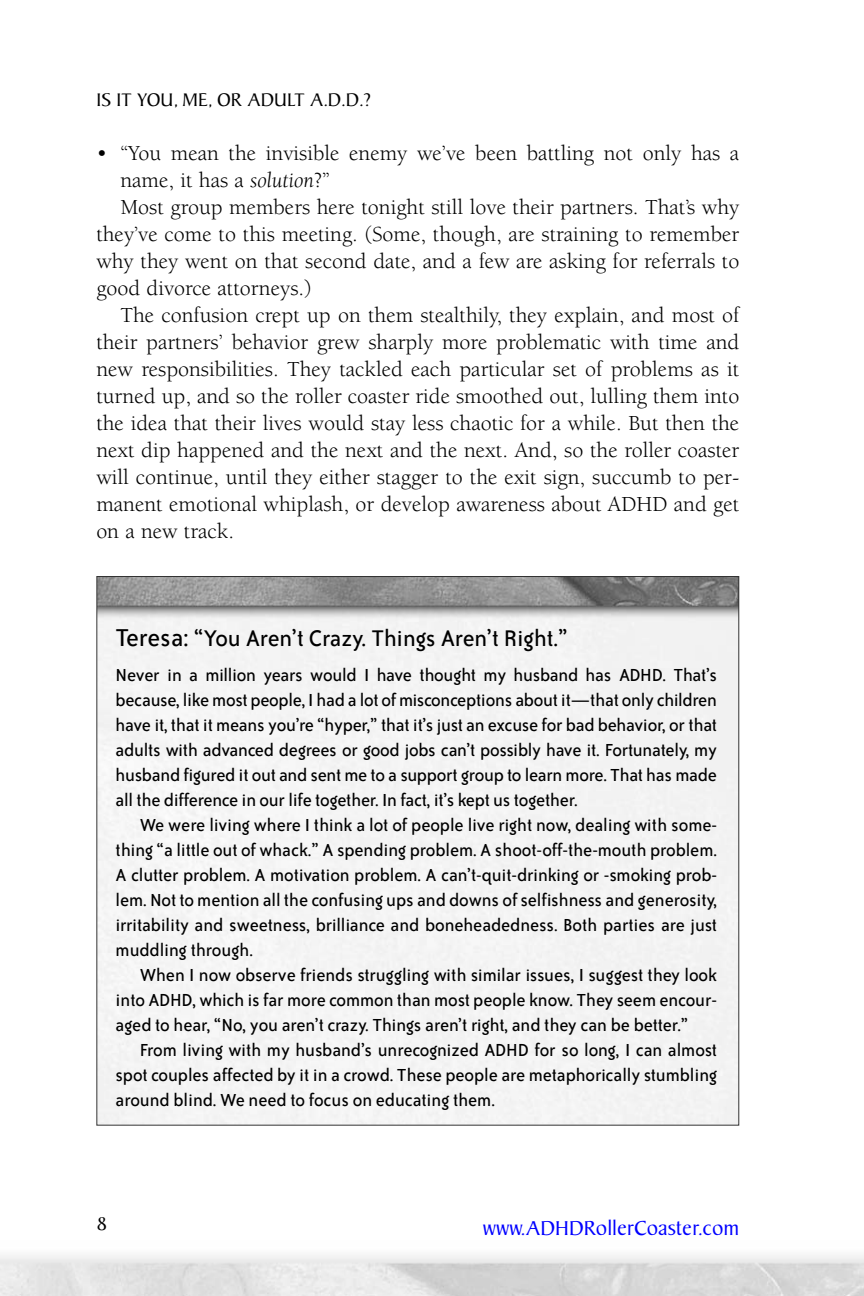
<style>
.page{position:relative;width:864px;height:1296px;background:#fff}
.page>*{position:absolute;margin:0;border:0;box-sizing:border-box;transform-origin:0 0}
.t1{font:26px "Bailey Sans ITC";color:#000}
.t2{font:22px "Berkeley";color:#000}
.t3{font:22px "Cg Signature Lt";color:#00f}
.t4{font:20px/25px "Bailey Sans ITC";letter-spacing:-.005em;color:#000;text-align:justify}
.t5{font:20px "Cg Signature Lt";color:#000}
.s1{font-style:italic}
.s2{font-size:28px}
</style>
<div class="page">
<img style="left:98px;top:578px;width:639px;height:546px">
<p class="t5" style="left:96px;top:92px;width:276px">IS IT YOU, ME, OR ADULT A.D.D.?</p>
<p class="t2" style="left:96px;top:144px;width:645px">• “You mean the invisible enemy we’ve been battling not only has a</p>
<p class="t2" style="left:120px;top:171px;width:211px">name, it has a <span class="s1">solution</span>?”</p>
<p class="t2" style="left:120px;top:198px;width:620px">Most group members here tonight still love their partners. That’s why</p>
<p class="t2" style="left:96px;top:225px;width:645px">they’ve come to this meeting. (Some, though, are straining to remember</p>
<p class="t2" style="left:96px;top:252px;width:645px">why they went on that second date, and a few are asking for referrals to</p>
<p class="t2" style="left:96px;top:279px;width:217px">good divorce attorneys.)</p>
<p class="t2" style="left:120px;top:306px;width:620px">The confusion crept up on them stealthily, they explain, and most of</p>
<p class="t2" style="left:96px;top:333px;width:645px">their partners’ behavior grew sharply more problematic with time and</p>
<p class="t2" style="left:96px;top:360px;width:645px">new responsibilities. They tackled each particular set of problems as it</p>
<p class="t2" style="left:96px;top:387px;width:645px">turned up, and so the roller coaster ride smoothed out, lulling them into</p>
<p class="t2" style="left:96px;top:414px;width:645px">the idea that their lives would stay less chaotic for a while. But then the</p>
<p class="t2" style="left:96px;top:441px;width:645px">next dip happened and the next and the next. And, so the roller coaster</p>
<p class="t2" style="left:96px;top:468px;width:645px">will continue, until they either stagger to the exit sign, succumb to per-</p>
<p class="t2" style="left:96px;top:495px;width:645px">manent emotional whiplash, or develop awareness about ADHD and get</p>
<p class="t2" style="left:96px;top:522px;width:139px">on a new track.</p>
<h1 class="t1" style="left:116px;top:629px;width:454px"><span class="s2">Teresa:</span> “You Aren’t Crazy. Things Aren’t Right.”</h1>
<p class="t4" style="left:116px;top:664px;width:603px">Never in a million years would I have thought my husband has ADHD. That’s because, like most people, I had a lot of misconceptions about it—that only children have it, that it means you’re “hyper,” that it’s just an excuse for bad behavior, or that adults with advanced degrees or good jobs can’t possibly have it. Fortunately, my husband figured it out and sent me to a support group to learn more. That has made all the difference in our life together. In fact, it’s kept us together.</p>
<p class="t4" style="left:116px;top:814px;width:603px;text-indent:24px">We were living where I think a lot of people live right now, dealing with some&shy;thing “a little out of whack.” A spending problem. A shoot-off-the-mouth problem.<br>A clutter problem. A motivation problem. A can’t-quit-drinking or -smoking prob&shy;lem. Not to mention all the confusing ups and downs of selfishness and generosity, irritability and sweetness, brilliance and boneheadedness. Both parties are just muddling through.</p>
<p class="t4" style="left:116px;top:964px;width:603px;text-indent:24px">When I now observe friends struggling with similar issues, I suggest they look into ADHD, which is far more common than most people know. They seem encour&shy;aged to hear, “No, you aren’t crazy. Things aren’t right, and they can be better.”</p>
<p class="t4" style="left:116px;top:1039px;width:603px;text-indent:24px">From living with my husband’s unrecognized ADHD for so long, I can almost spot couples affected by it in a crowd. These people are metaphorically stumbling around blind. We need to focus on educating them.</p>
<p class="t5" style="left:96px;top:1216px;width:12px">8</p>
<p class="t3" style="left:483px;top:1219px;width:258px">www.ADHDRollerCoaster.com</p>
</div>
